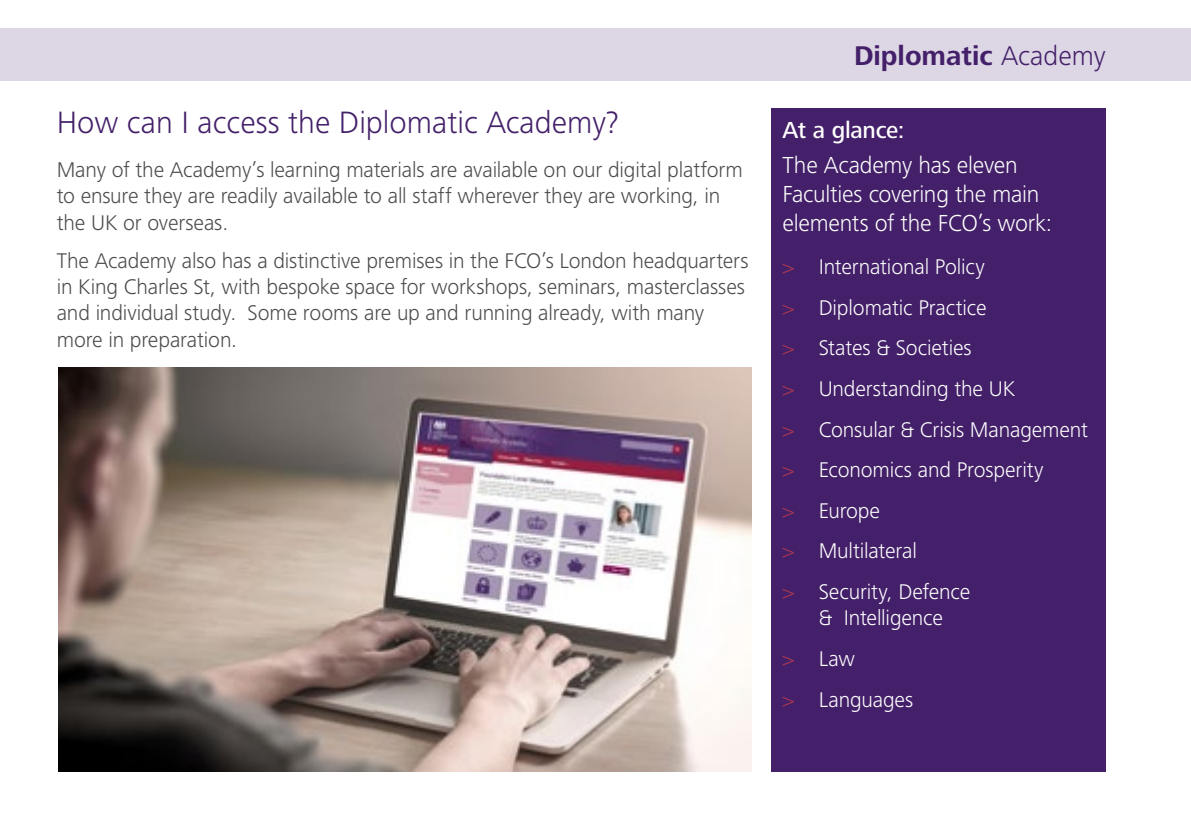
<style>
.page{position:relative;width:1191px;height:840px;background:#fff}
.page>*{position:absolute;margin:0;border:0;box-sizing:border-box;transform-origin:0 0}
.Secondary_heading{font:300 32px "Frutiger Next LT";color:#432069}
.t1{font:700 28px "Frutiger Next LT";color:#432069}
.Pull_Quote{font:300 24px/28.8px "Frutiger Next LT";letter-spacing:-.01em;color:#fff}
.Pull_Quote-2{font:500 24px "Frutiger Next LT";letter-spacing:-.01em;color:#fff}
.Body_text{font:300 22px/26.4px "Frutiger Next LT";letter-spacing:-.01em;color:#4b4b4d}
.t2{font:300 22px/26.4px "Frutiger Next LT";letter-spacing:-.01em;color:#fff;text-align:center}
.s1{font-weight:300}
.s2{color:#ae3752}
</style>
<div class="page">
<div style="left:0;top:28px;width:1191px;height:53px;background:#ddd6e5"></div>
<div style="left:771px;top:108px;width:335px;height:663px;background:#432069"></div>
<img style="left:58px;top:367px;width:693px;height:404px">
<p class="Secondary_heading" style="left:57px;top:105px;width:563px">How can I access the Diplomatic Academy?</p>
<p class="Body_text" style="left:57px;top:156px;width:687px">Many of the Academy’s learning materials are available on our digital platform to ensure they are readily available to all staff wherever they are working, in the UK or overseas.</p>
<p class="Body_text" style="left:57px;top:247px;width:693px">The Academy also has a distinctive premises in the FCO’s London headquarters in King Charles St, with bespoke space for workshops, seminars, masterclasses and individual study. Some rooms are up and running already, with many more in preparation.</p>
<p class="t1" style="left:854px;top:40px;width:253px">Diplomatic <span class="s1">Academy</span></p>
<p class="Pull_Quote-2" style="left:782px;top:117px;width:123px">At a glance:</p>
<p class="Pull_Quote" style="left:782px;top:151px;width:271px">The Academy has eleven<br>Faculties covering the main elements of the FCO’s work:</p>
<p class="t2" style="left:782px;top:253px;width:204px"><span class="s2">&gt;</span> International Policy</p>
<p class="t2" style="left:782px;top:294px;width:205px"><span class="s2">&gt;</span> Diplomatic Practice</p>
<p class="t2" style="left:782px;top:335px;width:191px"><span class="s2">&gt;</span> States &amp; Societies</p>
<p class="t2" style="left:782px;top:375px;width:234px"><span class="s2">&gt;</span> Understanding the UK</p>
<p class="t2" style="left:782px;top:416px;width:307px"><span class="s2">&gt;</span> Consular &amp; Crisis Management</p>
<p class="t2" style="left:782px;top:456px;width:262px"><span class="s2">&gt;</span> Economics and Prosperity</p>
<p class="t2" style="left:782px;top:497px;width:99px"><span class="s2">&gt;</span> Europe</p>
<p class="t2" style="left:782px;top:537px;width:136px"><span class="s2">&gt;</span> Multilateral</p>
<p class="t2" style="left:782px;top:578px;width:189px"><span class="s2">&gt;</span> Security, Defence &amp; Intelligence</p>
<p class="t2" style="left:782px;top:645px;width:74px"><span class="s2">&gt;</span> Law</p>
<p class="t2" style="left:782px;top:686px;width:132px"><span class="s2">&gt;</span> Languages</p>
</div>
